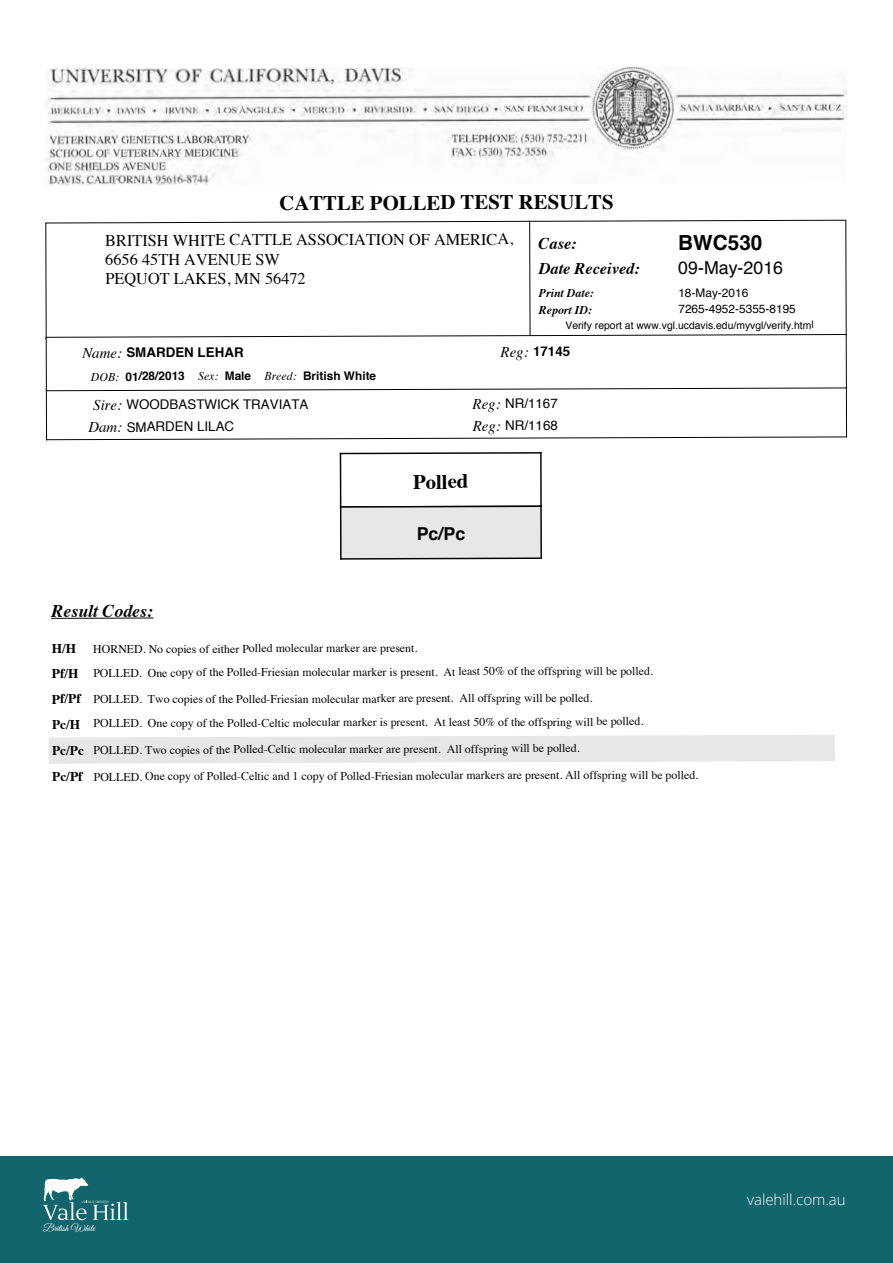
<style>
.page{position:relative;width:893px;height:1263px;background:#fff}
.page>*{position:absolute;margin:0;border:0;box-sizing:border-box;transform-origin:0 0}
.t1{font:700 20.85px "Times";letter-spacing:-.005em;color:#040503}
.t2{font:700 20.85px "Helvetica";letter-spacing:-.005em;color:#040503}
.t3{font:italic 700 17.85px "Times";letter-spacing:-.005em;color:#040503}
.t4{font:17.85px "Helvetica";letter-spacing:-.005em;color:#040503}
.t5{font:700 17.85px "Helvetica";color:#040503}
.t6{font:16.35px/19.2px "Times";letter-spacing:-.005em;color:#040503}
.t7{font:italic 700 16.35px "Times";letter-spacing:-.005em;color:#040503}
.t8{font:300 15px "Open Sans";color:#fff}
.t9{font:italic 14.85px/22.2px "Times";color:#040503;text-align:center}
.t10{font:13.35px "Helvetica";letter-spacing:-.005em;color:#040503}
.t11{font:700 13.35px "Helvetica";letter-spacing:-.005em;color:#040503}
.t12{font:700 13.35px "Times";color:#040503}
.t13{font:11.85px "Times";letter-spacing:-.005em;color:#040503}
.t14{font:700 11.85px "Helvetica";letter-spacing:-.005em;color:#040503}
.t15{font:11.85px "Helvetica";letter-spacing:-.005em;color:#040503}
.t16{font:italic 700 11.85px "Times";color:#040503}
.t17{font:10.35px "Helvetica";letter-spacing:-.005em;color:#040503}
.t18{font:10.05px "Great Vibes";color:#fff;scale:1.04 1}
.s1{font-family:"Times";font-weight:400;font-style:italic;font-size:14.85px}
.s2{font-family:"Times";font-weight:400;font-style:italic}
.s3{font-weight:700;font-size:13.35px}
</style>
<div class="page">
<div style="left:0;top:1156px;width:893px;height:107px;background:#12646d"></div>
<svg style="left:43px;top:1177px;width:86px;height:43px"></svg>
<img style="left:46px;top:66px;width:801px;height:120px">
<svg style="left:527px;top:219px;width:320px;height:115px"></svg>
<svg style="left:45px;top:221px;width:486px;height:113px"></svg>
<svg style="left:46px;top:391px;width:801px;height:49px"></svg>
<svg style="left:45px;top:334px;width:802px;height:57px"></svg>
<svg style="left:48px;top:735px;width:787px;height:29px;background:#e8e9e8"></svg>
<svg style="left:339px;top:452px;width:203px;height:108px"></svg>
<hr style="left:540px;top:505px;width:2px;height:54px;background:#040503">
<hr style="left:52px;top:617px;width:101px;height:2px;background:#040503">
<h1 class="t1" style="left:279px;top:182px;width:336px">CATTLE POLLED TEST RESULTS</h1>
<h3 class="t6" style="left:105px;top:229px;width:410px">BRITISH WHITE CATTLE ASSOCIATION OF AMERICA,</h3>
<h3 class="t7" style="left:539px;top:228px;width:40px">Case:</h3>
<h1 class="t2" style="left:678px;top:226px;width:86px">BWC530</h1>
<p class="t16" style="left:539px;top:282px;width:57px">Print Date:</p>
<h3 class="t6" style="left:105px;top:248px;width:202px">6656 45TH AVENUE SW<br>PEQUOT LAKES, MN 56472</h3>
<h3 class="t7" style="left:539px;top:253px;width:103px">Date Received:</h3>
<h2 class="t4" style="left:678px;top:254px;width:107px">09-May-2016</h2>
<p class="t15" style="left:678px;top:283px;width:72px">18-May-2016</p>
<p class="t16" style="left:539px;top:299px;width:55px">Report ID:</p>
<p class="t15" style="left:678px;top:300px;width:119px">7265-4952-5355-8195</p>
<p class="t17" style="left:565px;top:317px;width:250px">Verify report at www.vgl.ucdavis.edu/myvgl/verify.html</p>
<p class="t11" style="left:82px;top:342px;width:163px"><span class="s1">Name:</span> SMARDEN LEHAR</p>
<p class="t11" style="left:533px;top:340px;width:39px">17145</p>
<p class="t9" style="left:501px;top:340px;width:30px">Reg:</p>
<p class="t14" style="left:91px;top:366px;width:287px"><span class="s2">DOB:</span> 01/28/2013 <span class="s2">Sex:</span> Male <span class="s2">Breed:</span> British White</p>
<p class="t9" style="left:88px;top:393px;width:35px">Sire:<br>Dam:</p>
<p class="t10" style="left:505px;top:393px;width:54px">NR/1167</p>
<p class="t9" style="left:473px;top:392px;width:30px">Reg:</p>
<p class="t10" style="left:127px;top:394px;width:183px">WOODBASTWICK TRAVIATA</p>
<p class="t10" style="left:505px;top:415px;width:54px">NR/1168</p>
<p class="t9" style="left:473px;top:414px;width:30px">Reg:</p>
<p class="t10" style="left:127px;top:416px;width:109px">SMARDEN LILAC</p>
<h1 class="t1" style="left:413px;top:461px;width:57px">Polled</h1>
<h2 class="t5" style="left:417px;top:519px;width:50px">Pc/Pc</h2>
<h2 class="t3" style="left:52px;top:594px;width:103px">Result Codes:</h2>
<p class="t12" style="left:52px;top:636px;width:26px">H/H</p>
<p class="t13" style="left:93px;top:637px;width:326px">HORNED. No copies of either Polled molecular marker are present.</p>
<p class="t12" style="left:52px;top:661px;width:28px">Pf/H</p>
<p class="t13" style="left:94px;top:711px;width:551px">POLLED. One copy of the Polled-Celtic molecular marker is present. At least 50% of the offspring will be polled.</p>
<p class="t13" style="left:52px;top:738px;width:529px"><span class="s3">Pc/Pc</span> POLLED. Two copies of the Polled-Celtic molecular marker are present. All offspring will be polled.</p>
<p class="t13" style="left:52px;top:764px;width:648px"><span class="s3">Pc/Pf</span> POLLED. One copy of Polled-Celtic and 1 copy of Polled-Friesian molecular markers are present. All offspring will be polled.</p>
<p class="t13" style="left:93px;top:661px;width:561px">POLLED. One copy of the Polled-Friesian molecular marker is present. At least 50% of the offspring will be polled.</p>
<p class="t13" style="left:52px;top:687px;width:542px"><span class="s3">Pf/Pf</span> POLLED. Two copies of the Polled-Friesian molecular marker are present. All offspring will be polled.</p>
<p class="t12" style="left:52px;top:711px;width:30px">Pc/H</p>
<p class="t18" style="left:43px;top:1222px;width:51px">British White</p>
<p class="t8" style="left:747px;top:1189px;width:100px">valehill.com.au</p>
</div>
